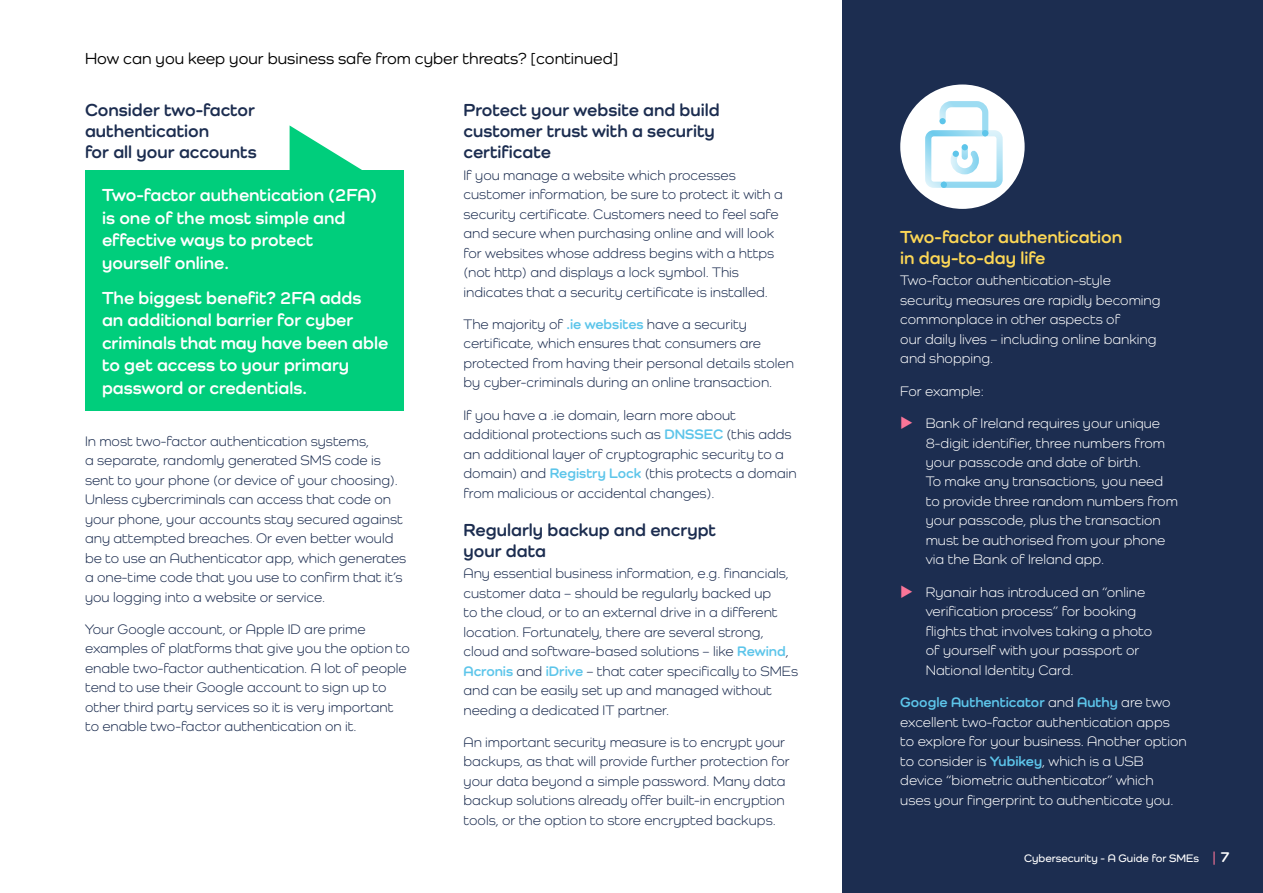
<style>
.page{position:relative;width:1263px;height:893px;background:#fff}
.page>*{position:absolute;margin:0;border:0;box-sizing:border-box;transform-origin:0 0}
.t1{font:700 18px/22.5px "Como";color:#fff}
.t2{font:700 18px/21px "Como";color:#1c2d50}
.t3{font:700 18px/21px "Como";color:#fdd756}
.t4{font:500 16.5px "Como";color:#000}
.t5{font:14.25px/19.5px "Como";color:#1c2d50}
.t6{font:14.25px/19.5px "Como";color:#fff}
.t7{font:600 11.25px "Como";color:#fff}
.s1{font-weight:700;color:#5dc5ea}
.s2{color:#fa7598}
.s3{font-size:15px;color:#fa7598}
.s4{font-weight:700;font-size:15px}
</style>
<div class="page">
<div style="left:85px;top:170px;width:319px;height:241px;background:#00ce7c"></div>
<div style="left:842px;top:0;width:421px;height:893px;background:#1c2d50"></div>
<svg style="left:290px;top:125px;width:72px;height:45px"></svg>
<div style="left:900px;top:85px;width:125px;height:124px;background:#fff;border-radius:50%"></div>
<svg style="left:922px;top:98px;width:84px;height:90px"></svg>
<p class="t4" style="left:85px;top:48px;width:535px">How can you keep your business safe from cyber threats? [continued]</p>
<p class="t2" style="left:85px;top:99px;width:173px">Consider two-factor authentication<br>for all your accounts</p>
<p class="t1" style="left:102px;top:183px;width:277px">Two-factor authentication (2FA) is one of the most simple and effective ways to protect yourself online.</p>
<p class="t1" style="left:102px;top:286px;width:288px">The biggest benefit? 2FA adds<br>an additional barrier for cyber criminals that may have been able to get access to your primary password or credentials.</p>
<p class="t5" style="left:85px;top:431px;width:323px">In most two-factor authentication systems,<br>a separate, randomly generated SMS code is sent to your phone (or device of your choosing).<br>Unless cybercriminals can access that code on your phone, your accounts stay secured against any attempted breaches. Or even better would be to use an Authenticator app, which generates a one-time code that you use to confirm that it’s you logging into a website or service.</p>
<p class="t5" style="left:85px;top:619px;width:326px">Your Google account, or Apple ID are prime examples of platforms that give you the option to enable two-factor authentication. A lot of people tend to use their Google account to sign up to other third party services so it is very important to enable two-factor authentication on it.</p>
<p class="t2" style="left:463px;top:99px;width:258px">Protect your website and build customer trust with a security certificate</p>
<p class="t5" style="left:463px;top:165px;width:321px">If you manage a website which processes customer information, be sure to protect it with a security certificate. Customers need to feel safe and secure when purchasing online and will look for websites whose address begins with a https (not http) and displays a lock symbol. This indicates that a security certificate is installed.</p>
<p class="t5" style="left:463px;top:314px;width:332px">The majority of <span class="s1">.ie websites</span> have a security certificate, which ensures that consumers are protected from having their personal details stolen by cyber-criminals during an online transaction.</p>
<p class="t5" style="left:463px;top:405px;width:335px">If you have a .ie domain, learn more about additional protections such as <span class="s1">DNSSEC</span> (this adds an additional layer of cryptographic security to a domain) and <span class="s1">Registry Lock</span> (this protects a domain from malicious or accidental changes).</p>
<p class="t2" style="left:463px;top:519px;width:254px">Regularly backup and encrypt your data</p>
<p class="t5" style="left:463px;top:563px;width:336px">Any essential business information, e.g. financials, customer data – should be regularly backed up<br>to the cloud, or to an external drive in a different location. Fortunately, there are several strong, cloud and software-based solutions – like <span class="s1">Rewind</span>, <span class="s1">Acronis</span> and <span class="s1">iDrive</span> – that cater specifically to SMEs and can be easily set up and managed without needing a dedicated IT partner.</p>
<p class="t5" style="left:463px;top:732px;width:328px">An important security measure is to encrypt your backups, as that will provide further protection for your data beyond a simple password. Many data backup solutions already offer built-in encryption tools, or the option to store encrypted backups.</p>
<p class="t3" style="left:900px;top:226px;width:223px">Two-factor authentication in day-to-day life</p>
<p class="t6" style="left:900px;top:271px;width:262px">Two-factor authentication-style security measures are rapidly becoming commonplace in other aspects of<br>our daily lives – including online banking and shopping.</p>
<p class="t6" style="left:900px;top:381px;width:85px">For example:</p>
<p class="t6" style="left:926px;top:413px;width:254px;text-indent:-26px"><span class="s2">◆</span> Bank of Ireland requires your unique 8-digit identifier, three numbers from your passcode and date of birth.<br>To make any transactions, you need to provide three random numbers from your passcode, plus the transaction must be authorised from your phone via the Bank of Ireland app.</p>
<p class="t6" style="left:926px;top:582px;width:228px;text-indent:-26px"><span class="s2">◆</span> Ryanair has introduced an “online verification process” for booking flights that involves taking a photo of yourself with your passport or National Identity Card.</p>
<p class="t6" style="left:900px;top:692px;width:288px"><span class="s1">Google Authenticator</span> and <span class="s1">Authy</span> are two excellent two-factor authentication apps to explore for your business. Another option to consider is <span class="s1">Yubikey</span>, which is a USB device “biometric authenticator” which uses your fingerprint to authenticate you.</p>
<p class="t7" style="left:1024px;top:851px;width:207px">Cybersecurity - A Guide for SMEs <span class="s3">|</span> <span class="s4">7</span></p>
</div>
